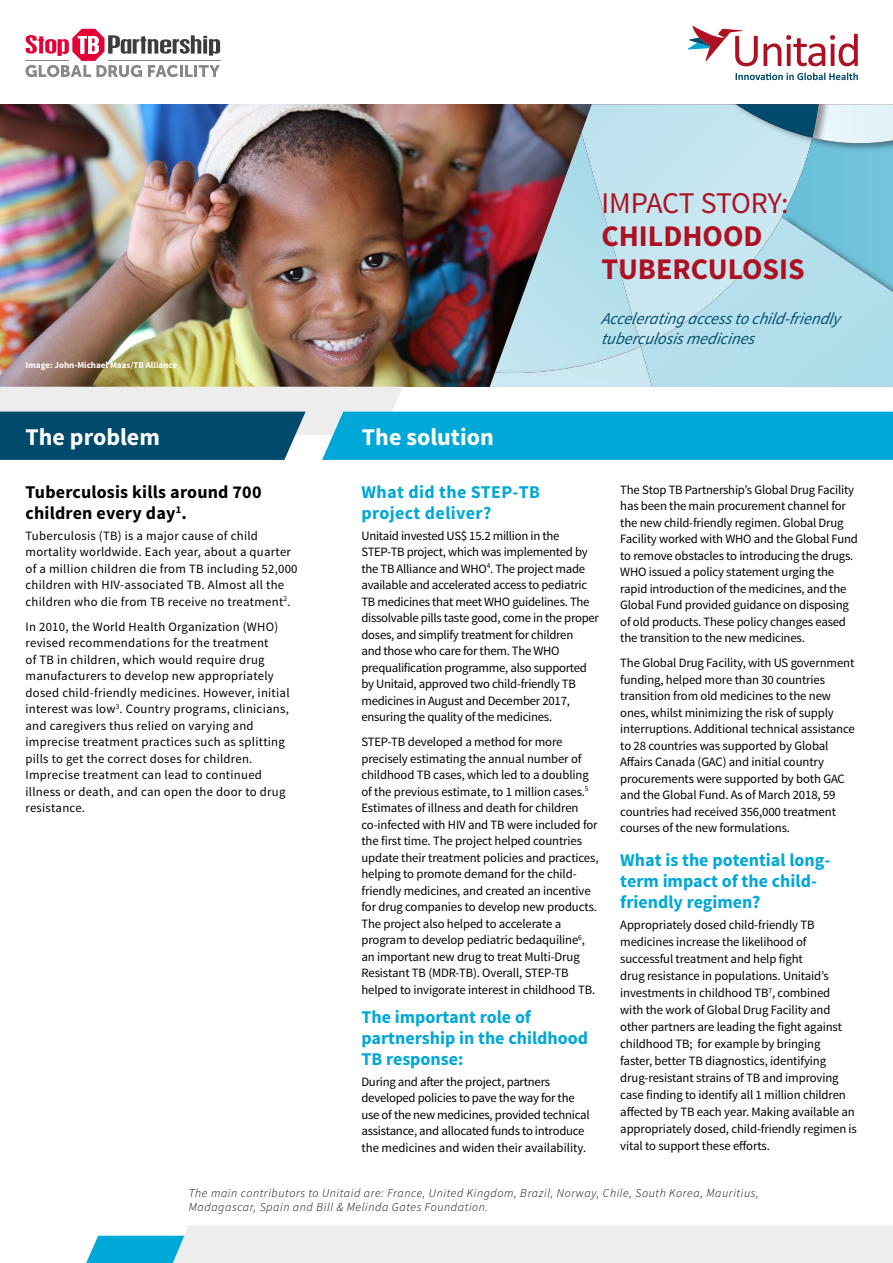
<style>
.page{position:relative;width:893px;height:1263px;background:#fff}
.page>*{position:absolute;margin:0;border:0;box-sizing:border-box;transform-origin:0 0}
.t1{font:700 30px/33px "Source Sans Pro";color:#ae1122}
.t2{font:30px "Source Sans Pro";letter-spacing:-.015em;color:#ae1122}
.t3{font:700 24px "Source Sans Pro";color:#fff}
.t4{font:700 18px/21px "Source Sans Pro";color:#00a8d7}
.t5{font:700 18px/21px "Source Sans Pro";letter-spacing:.01em;color:#000}
.t6{font:700 18px/21px "Source Sans Pro";letter-spacing:.02em;color:#00a8d7}
.t7{font:italic 16.5px/19.8px "Source Sans Pro";color:#004b6c}
.t8{font:12.75px/16.5px "Source Sans Pro";letter-spacing:-.01em;color:#000}
.t9{font:12.75px/16.5px "Source Sans Pro";letter-spacing:.02em;color:#000}
.t10{font:italic 300 12px/13.5px "Source Sans Pro";letter-spacing:.05em;color:#000}
.t11{font:700 9px "Source Sans Pro";color:#fff}
</style>
<div class="page">
<svg style="left:736px;top:73px;width:122px;height:7px"></svg>
<svg style="left:688px;top:26px;width:170px;height:40px"></svg>
<img style="left:0;top:104px;width:893px;height:356px">
<svg style="left:26px;top:29px;width:194px;height:48px"></svg>
<svg style="left:86px;top:1225px;width:807px;height:38px;background:#dbe8ec"></svg>
<p class="t11" style="left:26px;top:360px;width:153px">Image: John-Michael Maas/TB Alliance</p>
<h1 class="t2" style="left:601px;top:184px;width:189px">IMPACT STORY:</h1>
<h1 class="t1" style="left:601px;top:220px;width:205px">CHILDHOOD<br>TUBERCULOSIS</h1>
<p class="t7" style="left:601px;top:309px;width:240px">Accelerating accessto child-friendly tuberculosismedicines</p>
<h2 class="t3" style="left:26px;top:421px;width:136px">The problem</h2>
<h2 class="t3" style="left:362px;top:421px;width:133px">The solution</h2>
<h3 class="t5" style="left:26px;top:482px;width:237px">Tuberculosis kills around 700 children every day<sup>1</sup>.</h3>
<p class="t9" style="left:26px;top:527px;width:274px">Tuberculosis (TB) is a major cause of child mortality worldwide. Each year, about a quarter of a million children die from TB including 52,000 children with HIV-associated TB. Almost all the children who die from TB receive no treatment<sup>2</sup>.</p>
<p class="t9" style="left:26px;top:618px;width:266px">In 2010, the World Health Organization (WHO) revised recommendations for the treatment<br>of TB in children, which would require drug manufacturers to develop new appropriately dosed child-friendly medicines. However, initial interest was low<sup>3</sup>. Country programs, clinicians, and caregivers thus relied on varying and imprecise treatment practices such as splitting pills to get the correct doses for children.<br>Imprecise treatment can lead to continued illness or death, and can open the door to drug resistance.</p>
<h3 class="t6" style="left:361px;top:482px;width:180px">What did the STEP-TB project deliver?</h3>
<p class="t8" style="left:361px;top:527px;width:239px">Unitaid invested US$ 15.2 million in the STEP-TB project, which was implemented by the TB Alliance and WHO<sup>4</sup>. The project made available and accelerated access to pediatric TB medicines that meet WHO guidelines. The dissolvable pills taste good, come in the proper doses, and simplify treatment for children<br>and those who care for them. The WHO prequalification programme, also supported by Unitaid, approved two child-friendly TB medicines in August and December 2017, ensuring the quality of the medicines.</p>
<p class="t8" style="left:361px;top:734px;width:239px">STEP-TB developed a method for more precisely estimating the annual number of childhood TB cases, which led to a doubling of the previous estimate, to 1 million cases.<sup>5<br></sup>Estimates of illness and death for children co-infected with HIV and TB were included for the first time. The project helped countries update their treatment policies and practices, helping to promote demand for the child&shy;friendly medicines, and created an incentive for drug companies to develop new products.<br>The project also helped to accelerate a program to develop pediatric bedaquiline<sup>6</sup>, an important new drug to treat Multi-Drug Resistant TB (MDR-TB). Overall, STEP-TB helped to invigorate interest in childhood TB.</p>
<h3 class="t4" style="left:361px;top:1007px;width:228px">The important role of partnership in the childhood<br>TB response:</h3>
<p class="t8" style="left:361px;top:1074px;width:230px">During and after the project, partners developed policies to pave the way for the use of the new medicines, provided technical assistance, and allocated funds to introduce the medicines and widen their availability.</p>
<p class="t8" style="left:620px;top:482px;width:239px">The Stop TB Partnership’s Global Drug Facility has been the main procurement channel for the new child-friendly regimen. Global Drug Facility worked with WHO and the Global Fund to remove obstacles to introducing the drugs.<br>WHO issued a policy statement urging the rapid introduction of the medicines, and the Global Fund provided guidance on disposing of old products. These policy changes eased the transition to the new medicines.</p>
<p class="t8" style="left:620px;top:655px;width:236px">The Global Drug Facility, with US government funding, helped more than 30 countries transition from old medicines to the new ones, whilst minimizing the risk of supply interruptions. Additional technical assistance to 28 countries was supported by Global Affairs Canada (GAC) and initial country procurements were supported by both GAC and the Global Fund. As of March 2018, 59 countries had received 356,000 treatment courses of the new formulations.</p>
<h3 class="t4" style="left:620px;top:850px;width:212px">What is the potential long&shy;term impact of the child&shy;friendly regimen?</h3>
<p class="t8" style="left:620px;top:917px;width:238px;line-height:17px">Appropriately dosed child-friendly TB medicines increase the likelihood of successful treatment and help fight<br>drug resistance in populations. Unitaid’s investments in childhood TB<sup>7</sup>, combined<br>with the work of Global Drug Facility and other partners are leading the fight against childhood TB; for example by bringing<br>faster, better TB diagnostics, identifying drug-resistant strains of TB and improving case finding to identify all 1 million children affected by TB each year. Making available an appropriately dosed, child-friendly regimen is vital to support these efforts.</p>
<p class="t10" style="left:189px;top:1187px;width:571px">The main contributors to Unitaid are: France, United Kingdom, Brazil, Norway, Chile, South Korea, Mauritius,<br>Madagascar, Spain and Bill &amp; Melinda Gates Foundation.</p>
</div>
